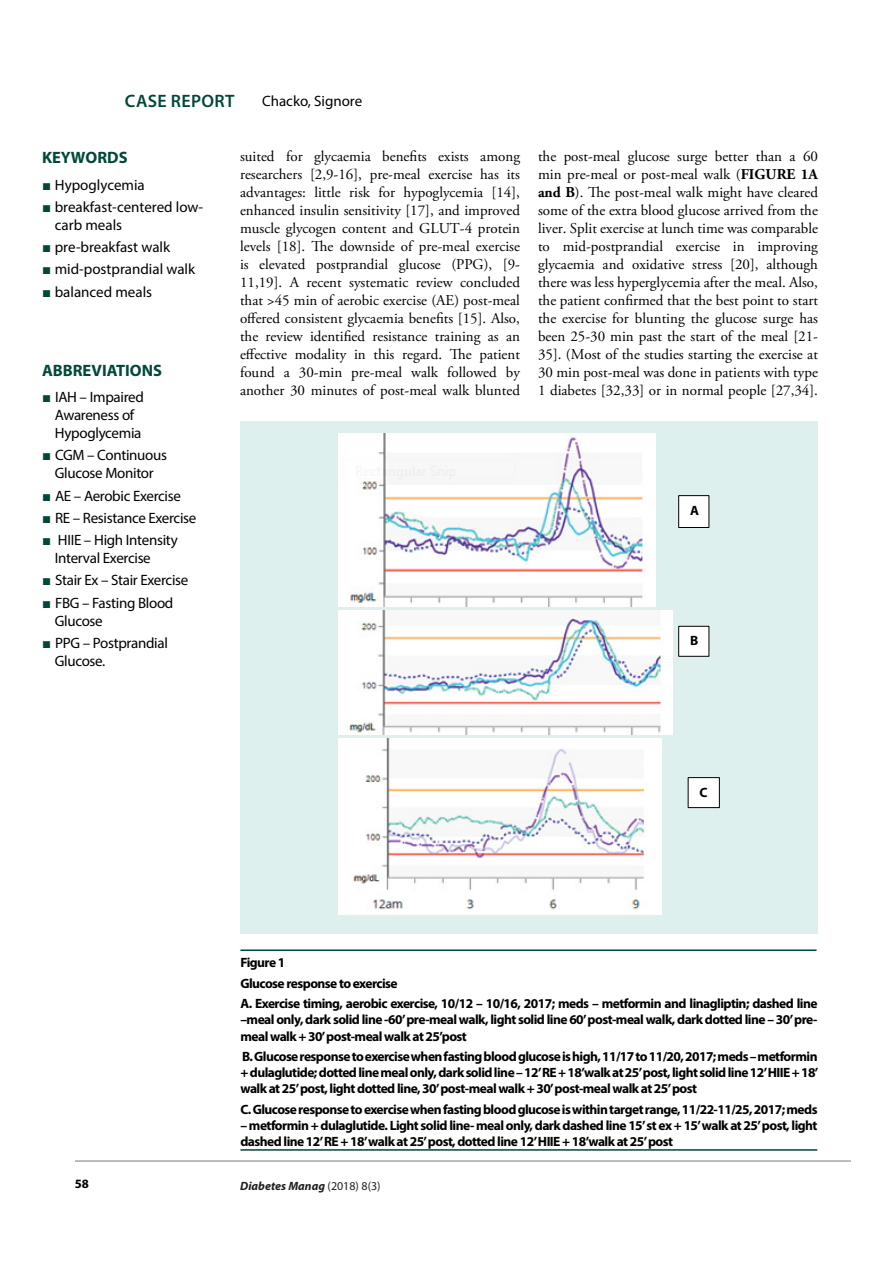
<style>
.page{position:relative;width:893px;height:1263px;background:#fff}
.page>*{position:absolute;margin:0;border:0;box-sizing:border-box;transform-origin:0 0}
.t1{font:600 18px "Myriad Pro";letter-spacing:.02em;color:#00483a}
.t2{font:700 16.5px "Myriad Pro";color:#00483a}
.t3{font:15px/18px "Adobe Garamond Pro";color:#000;text-align:justify}
.t4{font:15px/18px "Myriad Pro";letter-spacing:-.02em;color:#000}
.t5{font:15px/18px "Myriad Pro";color:#000}
.t6{font:700 13.5px/16.2px "Myriad Pro";letter-spacing:-.04em;color:#000}
.t7{font:700 13.5px "Myriad Pro";color:#010101}
.t8{font:700 12.75px "Myriad Pro";color:#000}
.t9{font:italic 700 12px "Myriad Pro";color:#231f20}
.s1{font-family:"Times New Roman";color:#00483a}
.s2{font-weight:700}
.s3{font-weight:400;font-style:normal}
</style>
<div class="page">
<hr style="left:75px;top:1160px;width:776px;height:2px;background:#a6a6a6">
<hr style="left:240px;top:949px;width:576px;height:2px;background:#00483a">
<hr style="left:240px;top:1149px;width:577px;height:2px;background:#00483a">
<div style="left:240px;top:421px;width:578px;height:512px;background:#def0ed"></div>
<img style="left:338px;top:434px;width:318px;height:173px">
<img style="left:338px;top:611px;width:335px;height:123px">
<img style="left:338px;top:738px;width:324px;height:177px">
<div style="left:679px;top:496px;width:30px;height:31px;background:#fff"></div>
<div style="left:678px;top:495px;width:31px;height:33px;border:1px solid #010101"></div>
<img style="left:679px;top:501px;width:30px;height:21px">
<div style="left:679px;top:626px;width:30px;height:30px;background:#fff"></div>
<div style="left:678px;top:626px;width:31px;height:31px;border:1px solid #010101"></div>
<img style="left:679px;top:632px;width:30px;height:18px">
<div style="left:688px;top:778px;width:31px;height:30px;background:#fff"></div>
<div style="left:688px;top:777px;width:32px;height:31px;border:1px solid #010101"></div>
<img style="left:688px;top:783px;width:31px;height:19px">
<p class="t1" style="left:125px;top:90px;width:111px">CASE REPORT</p>
<p class="t5" style="left:262px;top:92px;width:102px">Chacko, Signore</p>
<p class="t2" style="left:42px;top:147px;width:87px">KEYWORDS</p>
<p class="t5" style="left:42px;top:175px;width:104px"><span class="s1">■</span> Hypoglycemia</p>
<p class="t5" style="left:55px;top:198px;width:150px;text-indent:-13px"><span class="s1">■</span> breakfast-centered low&shy;carb meals</p>
<p class="t5" style="left:42px;top:238px;width:130px"><span class="s1">■</span> pre-breakfast walk</p>
<p class="t5" style="left:42px;top:260px;width:155px"><span class="s1">■</span> mid-postprandial walk</p>
<p class="t5" style="left:42px;top:282px;width:112px"><span class="s1">■</span> balanced meals</p>
<p class="t2" style="left:42px;top:359px;width:121px">ABBREVIATIONS</p>
<p class="t4" style="left:55px;top:388px;width:91px;text-indent:-13px"><span class="s1">■</span> IAH – Impaired<br>Awareness of<br>Hypoglycemia</p>
<p class="t4" style="left:42px;top:446px;width:127px;text-align:center"><span class="s1">■</span> CGM – Continuous<br>Glucose Monitor</p>
<p class="t4" style="left:42px;top:486px;width:140px"><span class="s1">■</span> AE – Aerobic Exercise</p>
<p class="t4" style="left:42px;top:509px;width:156px"><span class="s1">■</span> RE – Resistance Exercise</p>
<p class="t4" style="left:55px;top:531px;width:125px;text-indent:-13px"><span class="s1">■</span> HIIE – High Intensity<br>Interval Exercise</p>
<p class="t4" style="left:42px;top:571px;width:148px"><span class="s1">■</span> Stair Ex – Stair Exercise</p>
<p class="t4" style="left:55px;top:593px;width:120px;text-indent:-13px"><span class="s1">■</span> FBG – Fasting Blood<br>Glucose</p>
<p class="t4" style="left:55px;top:634px;width:115px;text-indent:-13px"><span class="s1">■</span> PPG – Postprandial<br>Glucose.</p>
<p class="t3" style="left:240px;top:148px;width:281px">suited for glycaemia benefits exists among researchers [2,9-16], pre-meal exercise has its advantages: little risk for hypoglycemia [14], enhanced insulin sensitivity [17], and improved muscle glycogen content and GLUT-4 protein levels [18]. The downside of pre-meal exercise is elevated postprandial glucose (PPG), [9- 11,19]. A recent systematic review concluded that &gt;45 min of aerobic exercise (AE) post-meal offered consistent glycaemia benefits [15]. Also, the review identified resistance training as an effective modality in this regard. The patient found a 30-min pre-meal walk followed by another 30 minutes of post-meal walk blunted</p>
<p class="t3" style="left:538px;top:148px;width:281px">the post-meal glucose surge better than a 60 min pre-meal or post-meal walk (<span class="s2">FIGURE 1A and B</span>). The post-meal walk might have cleared some of the extra blood glucose arrived from the liver. Split exercise at lunch time was comparable to mid-postprandial exercise in improving glycaemia and oxidative stress [20], although there was less hyperglycemia after the meal. Also, the patient confirmed that the best point to start the exercise for blunting the glucose surge has been 25-30 min past the start of the meal [21- 35]. (Most of the studies starting the exercise at 30 min post-meal was done in patients with type 1 diabetes [32,33] or in normal people [27,34].</p>
<p class="t7" style="left:690px;top:501px;width:10px">A</p>
<p class="t7" style="left:690px;top:632px;width:10px">B</p>
<p class="t7" style="left:699px;top:783px;width:10px">C</p>
<p class="t6" style="left:240px;top:952px;width:579px;line-height:20.4px">Figure 1<br>Glucose response to exercise<br>A. Exercise timing, aerobic exercise, 10/12 – 10/16, 2017; meds – metformin and linagliptin; dashed line</p>
<p class="t6" style="left:240px;top:1011px;width:578px">–meal only, dark solid line -60’ pre-meal walk, light solid line 60’ post-meal walk, dark dotted line – 30’ pre&shy;meal walk + 30’post-meal walk at 25’post</p>
<p class="t6" style="left:240px;top:1048px;width:580px;text-align:justify">B. Glucose response to exercise when fasting blood glucose is high, 11/17 to 11/20, 2017; meds – metformin + dulaglutide; dotted line meal only, dark solid line – 12’RE + 18’walk at 25’post, light solid line 12’HIIE + 18’ walk at 25’post, light dotted line, 30’post-meal walk + 30’post-meal walk at 25’post</p>
<p class="t6" style="left:240px;top:1101px;width:579px">C. Glucose response to exercise when fasting blood glucose is within target range, 11/22-11/25, 2017; meds</p>
<p class="t6" style="left:240px;top:1117px;width:579px">– metformin + dulaglutide. Light solid line- meal only, dark dashed line 15’ st ex + 15’ walk at 25’ post, light dashed line 12’RE + 18’walk at 25’post, dotted line 12’HIIE + 18’walk at 25’post</p>
<p class="t8" style="left:75px;top:1176px;width:16px">58</p>
<p class="t9" style="left:240px;top:1178px;width:142px">Diabetes Manag <span class="s3">(2018) 8(3)</span></p>
</div>
